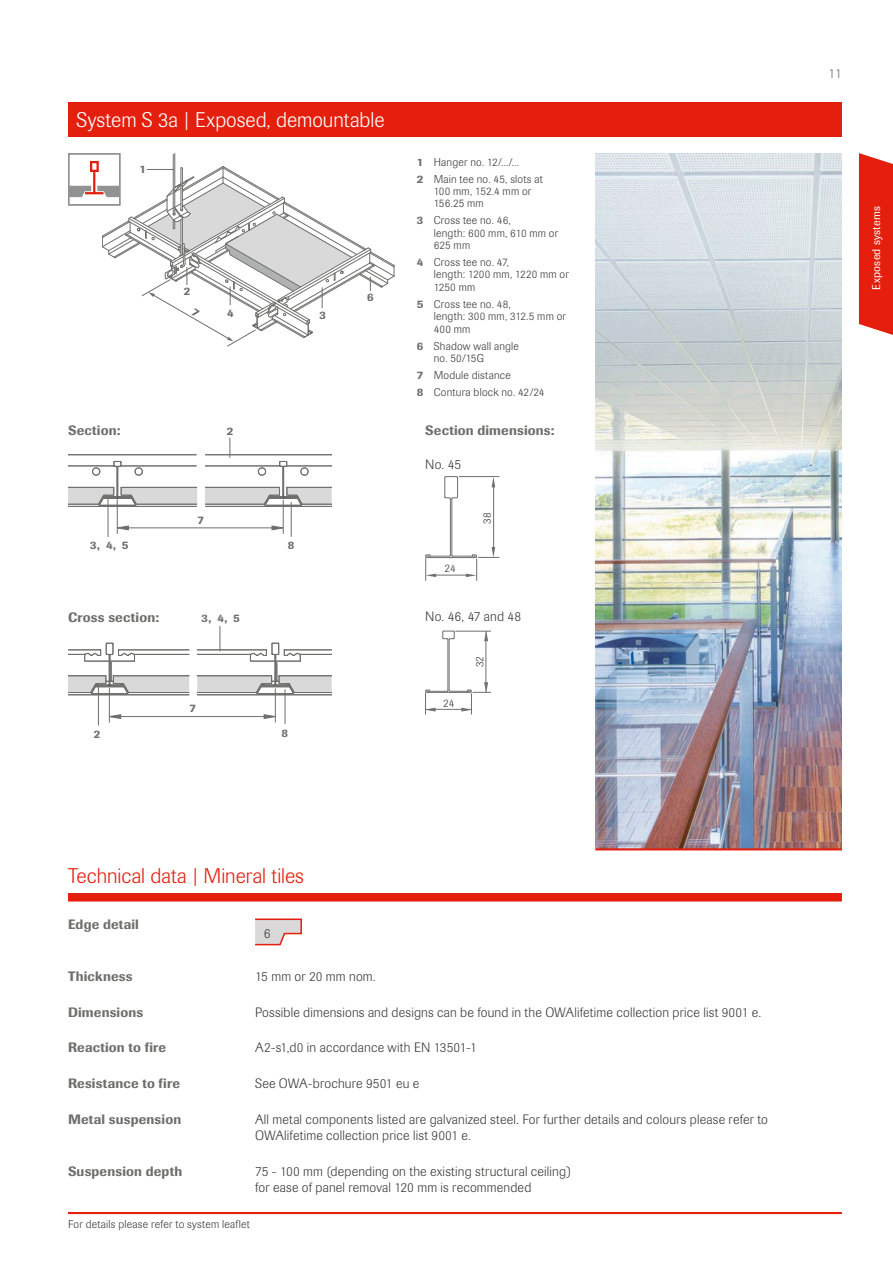
<style>
.page{position:relative;width:893px;height:1263px;background:#fff}
.page>*{position:absolute;margin:0;border:0;box-sizing:border-box;transform-origin:0 0}
.t1{font:300 21px "Imago Pro";color:#fff}
.t2{font:300 21px "Imago Pro";letter-spacing:-.005em;color:#e41f0d}
.t3{font:300 13.5px/16.5px "Imago Pro";letter-spacing:.01em;color:#3b3b3a}
.t4{font:500 13.5px "Imago Pro";letter-spacing:.01em;color:#6f6f6e}
.t5{font:300 13.5px "Imago Pro";color:#6f6f6e}
.t6{font:300 11.25px/12.3px "Imago Pro";letter-spacing:.02em;color:#3b3b3a}
.t7{font:500 11.25px "Imago Pro";color:#6f6f6e}
.t8{font:11.25px "Imago Pro";letter-spacing:.02em;color:#fff}
.s1{font-weight:500;color:#6f6f6e}
</style>
<div class="page">
<div style="left:68px;top:102px;width:774px;height:34px;background:#e41f0d"></div>
<hr style="left:68px;top:1212px;width:774px;height:2px;background:#e41f0d">
<div style="left:859px;top:153px;width:34px;height:182px;background:#e41f0d"></div>
<img style="left:595px;top:153px;width:247px;height:695px">
<hr style="left:595px;top:848px;width:247px;height:2px;background:#e41f0d">
<div style="left:68px;top:893px;width:774px;height:8px;background:#e41f0d"></div>
<svg style="left:255px;top:918px;width:47px;height:27px"></svg>
<svg style="left:425px;top:476px;width:74px;height:104px"></svg>
<svg style="left:425px;top:631px;width:66px;height:83px"></svg>
<hr style="left:174px;top:153px;width:1px;height:34px;background:#6f6f6e">
<svg style="left:68px;top:438px;width:264px;height:70px"></svg>
<hr style="left:108px;top:498px;width:1px;height:39px;background:#6f6f6e">
<hr style="left:291px;top:502px;width:1px;height:34px;background:#6f6f6e">
<hr style="left:117px;top:499px;width:1px;height:34px;background:#6f6f6e">
<hr style="left:283px;top:500px;width:1px;height:33px;background:#6f6f6e">
<hr style="left:128px;top:527px;width:144px;height:1px;background:#6f6f6e">
<svg style="left:116px;top:525px;width:13px;height:5px"></svg>
<svg style="left:271px;top:525px;width:13px;height:5px"></svg>
<hr style="left:98px;top:686px;width:1px;height:39px;background:#6f6f6e">
<hr style="left:285px;top:690px;width:1px;height:34px;background:#6f6f6e">
<hr style="left:109px;top:688px;width:1px;height:34px;background:#6f6f6e">
<hr style="left:275px;top:689px;width:1px;height:33px;background:#6f6f6e">
<hr style="left:121px;top:716px;width:143px;height:1px;background:#6f6f6e">
<svg style="left:108px;top:714px;width:13px;height:5px"></svg>
<svg style="left:263px;top:714px;width:13px;height:5px"></svg>
<svg style="left:68px;top:626px;width:264px;height:69px"></svg>
<svg style="left:68px;top:154px;width:327px;height:193px"></svg>
<h1 class="t1" style="left:77px;top:106px;width:309px">System S 3a | Exposed, demountable</h1>
<p class="t7" style="left:139px;top:161px;width:8px">1</p>
<p class="t7" style="left:184px;top:284px;width:8px">2</p>
<p class="t7" style="left:227px;top:305px;width:8px">4</p>
<p class="t7" style="left:319px;top:308px;width:8px">3</p>
<p class="t7" style="left:367px;top:290px;width:8px">6</p>
<p class="t4" style="left:68px;top:422px;width:54px">Section:</p>
<p class="t7" style="left:227px;top:424px;width:8px">2</p>
<p class="t7" style="left:197px;top:513px;width:8px">7</p>
<p class="t7" style="left:90px;top:538px;width:40px">3, 4, 5</p>
<p class="t7" style="left:288px;top:538px;width:8px">8</p>
<p class="t4" style="left:68px;top:609px;width:92px">Cross section:</p>
<p class="t7" style="left:201px;top:611px;width:40px">3, 4, 5</p>
<p class="t7" style="left:190px;top:701px;width:8px">7</p>
<p class="t7" style="left:94px;top:727px;width:8px">2</p>
<p class="t7" style="left:282px;top:725px;width:8px">8</p>
<p class="t6" style="left:417px;top:153px;width:128px;line-height:17px"><span class="s1">1</span> Hanger no. 12/.../...<br><span class="s1">2</span> Main tee no. 45, slots at</p>
<p class="t6" style="left:434px;top:185px;width:99px">100 mm, 152.4 mm or<br>156.25 mm</p>
<p class="t6" style="left:434px;top:214px;width:126px;text-indent:-17px"><span class="s1">3</span> Cross tee no. 46,<br>length: 600 mm, 610 mm or<br>625 mm</p>
<p class="t6" style="left:434px;top:256px;width:137px;text-indent:-17px"><span class="s1">4</span> Cross tee no. 47,<br>length: 1200 mm, 1220 mm or<br>1250 mm</p>
<p class="t6" style="left:434px;top:298px;width:134px;text-indent:-17px"><span class="s1">5</span> Cross tee no. 48,<br>length: 300 mm, 312.5 mm or<br>400 mm</p>
<p class="t6" style="left:434px;top:339px;width:87px;text-indent:-17px"><span class="s1">6</span> Shadow wall angle no. 50/15G</p>
<p class="t6" style="left:417px;top:366px;width:129px;line-height:17px"><span class="s1">7</span> Module distance<br><span class="s1">8</span> Contura block no. 42/24</p>
<p class="t4" style="left:425px;top:422px;width:131px">Section dimensions:</p>
<p class="t3" style="left:425px;top:456px;width:38px">No. 45</p>
<p class="t6" style="left:445px;top:562px;width:13px">24</p>
<p class="t6" style="left:480px;top:524px;width:13px;rotate:-90deg">38</p>
<p class="t3" style="left:425px;top:608px;width:98px">No. 46, 47 and 48</p>
<p class="t6" style="left:443px;top:697px;width:13px">24</p>
<p class="t6" style="left:473px;top:667px;width:13px;rotate:-90deg">32</p>
<h1 class="t2" style="left:68px;top:862px;width:237px">Technical data | Mineral tiles</h1>
<p class="t4" style="left:68px;top:915px;width:72px">Edge detail</p>
<p class="t3" style="left:264px;top:924px;width:8px">6</p>
<p class="t4" style="left:68px;top:967px;width:66px">Thickness</p>
<p class="t3" style="left:255px;top:968px;width:122px">15 mm or 20 mm nom.</p>
<p class="t4" style="left:68px;top:1003px;width:77px">Dimensions</p>
<p class="t3" style="left:255px;top:1003px;width:508px">Possible dimensions and designs can be found in the OWAlifetime collection price list 9001 e.</p>
<p class="t4" style="left:68px;top:1039px;width:100px">Reaction to fire</p>
<p class="t3" style="left:255px;top:1039px;width:223px">A2-s1,d0 in accordance with EN 13501-1</p>
<p class="t4" style="left:68px;top:1074px;width:114px">Resistance to fire</p>
<p class="t3" style="left:255px;top:1075px;width:166px">See OWA-brochure 9501 eu e</p>
<p class="t4" style="left:68px;top:1110px;width:115px">Metal suspension</p>
<p class="t3" style="left:255px;top:1110px;width:514px">All metal components listed are galvanized steel. For further details and colours please refer to<br>OWAlifetime collection price list 9001 e.</p>
<p class="t4" style="left:68px;top:1162px;width:116px">Suspension depth</p>
<p class="t3" style="left:255px;top:1162px;width:318px">75 - 100 mm (depending on the existing structural ceiling) for ease of panel removal 120 mm is recommended</p>
<p class="t6" style="left:68px;top:1218px;width:183px">For details please refer to system leaflet</p>
<p class="t5" style="left:828px;top:65px;width:15px">11</p>
<p class="t8" style="left:869px;top:290px;width:85px;rotate:-90deg">Exposed systems</p>
</div>
